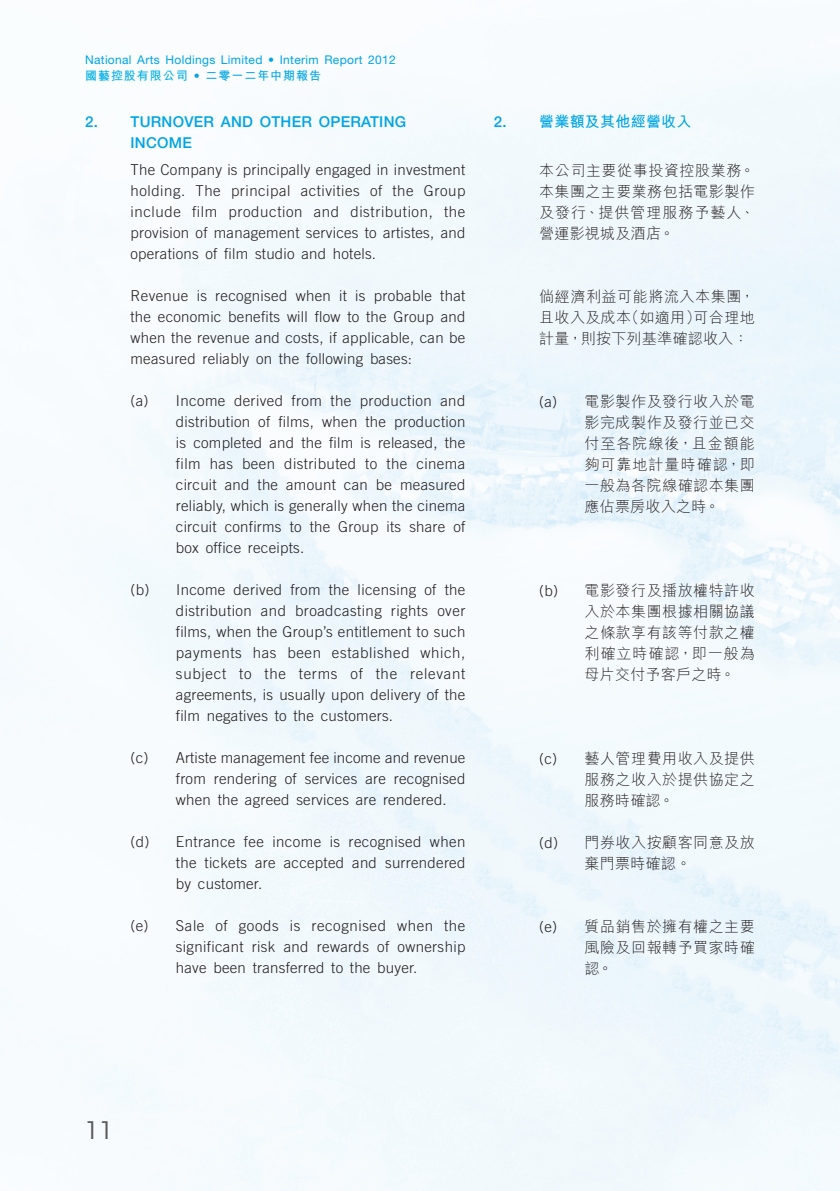
<style>
.page{position:relative;width:840px;height:1191px;background:#fff}
.page>*{position:absolute;margin:0;border:0;box-sizing:border-box;transform-origin:0 0}
.t1{font:24px "ITC Avant Garde Std";color:#57585a}
.t2{font:300 15px/21px "Trade Gothic LT Std";letter-spacing:.015em;color:#231f20;text-align:justify}
.t3{font:15px/21px "M Hei HK Light E Ten B5 H";letter-spacing:.035em;color:#231f20;text-align:justify}
.t4{font:500 15px/21px "Helvetica Neue LT Std";letter-spacing:.015em;color:#00a5e3}
.t5{font:15px "M Hei HK Bold E Ten B5 H";letter-spacing:.015em;color:#00a5e3}
.t6{font:12px "Helvetica Neue LT Std";letter-spacing:.025em;color:#00a5e3}
.t7{font:12px "M Hei HK Bold E Ten B5 H";letter-spacing:.075em;color:#00a5e3}
.s1{color:#00aee6}
.s2{font-family:"Helvetica Neue LT Std"}
.s3{font-family:"Helvetica Neue LT Std";font-weight:500}
.s4{font-family:"Trade Gothic LT Std";font-weight:300}
</style>
<div class="page">
<img style="left:839px;top:935px;width:1px;height:256px">
<p class="t6" style="left:85px;top:55px;width:312px">National Arts Holdings Limited • Interim Report 2012</p>
<p class="t7" style="left:85px;top:71px;width:237px"><span class="s1">國藝控股有限公司</span> <span class="s2">•</span> 二零一二年中期報告</p>
<p class="t4" style="left:130px;top:112px;width:277px;text-indent:-45px">2. TURNOVER AND OTHER OPERATING<br>INCOME</p>
<p class="t2" style="left:130px;top:160px;width:336px">The Company is principally engaged in investment holding. The principal activities of the Group include film production and distribution, the provision of management services to artistes, and operations of film studio and hotels.</p>
<p class="t2" style="left:130px;top:286px;width:336px">Revenue is recognised when it is probable that the economic benefits will flow to the Group and when the revenue and costs, if applicable, can be measured reliably on the following bases:</p>
<p class="t2" style="left:176px;top:391px;width:291px;text-indent:-45px">(a) Income derived from the production and distribution of films, when the production is completed and the film is released, the film has been distributed to the cinema circuit and the amount can be measured reliably, which is generally when the cinema circuit confirms to the Group its share of box office receipts.</p>
<p class="t2" style="left:176px;top:580px;width:291px;text-indent:-45px">(b) Income derived from the licensing of the distribution and broadcasting rights over films, when the Group’s entitlement to such payments has been established which, subject to the terms of the relevant agreements, is usually upon delivery of the film negatives to the customers.</p>
<p class="t2" style="left:176px;top:748px;width:291px;text-indent:-45px">(c) Artiste management fee income and revenue from rendering of services are recognised when the agreed services are rendered.</p>
<p class="t2" style="left:176px;top:832px;width:291px;text-indent:-45px">(d) Entrance fee income is recognised when the tickets are accepted and surrendered by customer.</p>
<p class="t2" style="left:176px;top:916px;width:291px;text-indent:-45px">(e) Sale of goods is recognised when the significant risk and rewards of ownership have been transferred to the buyer.</p>
<p class="t5" style="left:493px;top:116px;width:199px"><span class="s3">2.</span> 營業額及其他經營收入</p>
<p class="t3" style="left:539px;top:161px;width:217px">本公司主要從事投資控股業務。本集團之主要業務包括電影製作及發行、提供管理服務予藝人、營運影視城及酒店。</p>
<p class="t3" style="left:539px;top:287px;width:217px">倘經濟利益可能將流入本集團，且收入及成本（如適用）可合理地計量，則按下列基準確認收入：</p>
<p class="t3" style="left:584px;top:392px;width:172px;text-indent:-45px"><span class="s4">(a)</span> 電影製作及發行收入於電影完成製作及發行並已交付至各院線後，且金額能夠可靠地計量時確認，即一般為各院線確認本集團應佔票房收入之時。</p>
<p class="t3" style="left:584px;top:581px;width:172px;text-indent:-45px"><span class="s4">(b)</span> 電影發行及播放權特許收入於本集團根據相關協議之條款享有該等付款之權利確立時確認，即一般為母片交付予客戶之時。</p>
<p class="t3" style="left:584px;top:749px;width:172px;text-indent:-45px"><span class="s4">(c)</span> 藝人管理費用收入及提供服務之收入於提供協定之服務時確認。</p>
<p class="t3" style="left:584px;top:833px;width:172px;text-indent:-45px"><span class="s4">(d)</span> 門券收入按顧客同意及放棄門票時確認。</p>
<p class="t3" style="left:584px;top:917px;width:172px;text-indent:-45px"><span class="s4">(e)</span> 質品銷售於擁有權之主要風險及回報轉予買家時確認。</p>
<h1 class="t1" style="left:85px;top:1117px;width:30px">11</h1>
</div>
